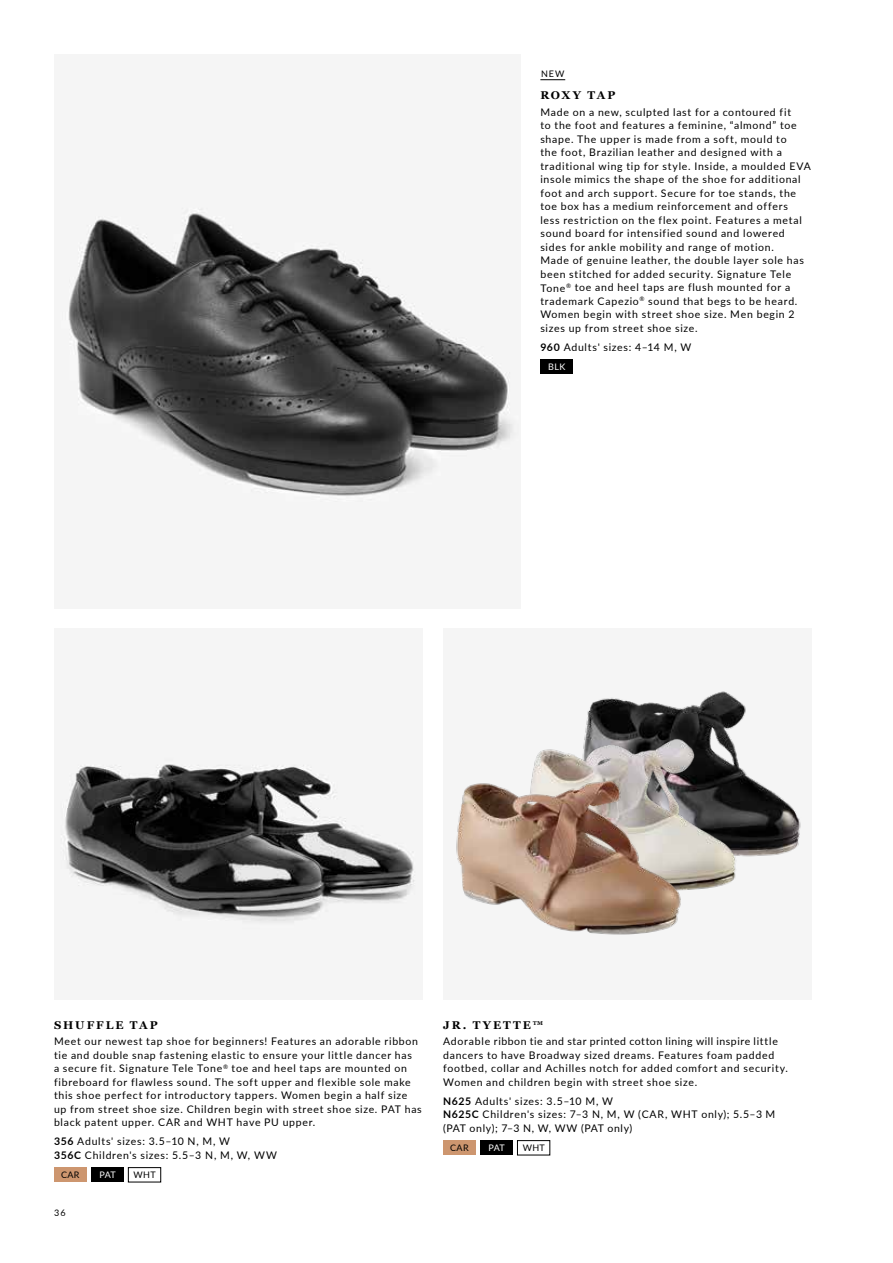
<style>
.page{position:relative;width:893px;height:1263px;background:#fff}
.page>*{position:absolute;margin:0;border:0;box-sizing:border-box;transform-origin:0 0}
.t1{font:700 11.25px "Georgia";letter-spacing:.18em;color:#000}
.t2{font:10.5px/13.5px "Lato";letter-spacing:.07em;color:#000}
.t3{font:9px "Lato";letter-spacing:.04em;color:#000}
.t4{font:9px "Lato";letter-spacing:-.01em;color:#fff}
.s1{font-weight:700}
</style>
<div class="page">
<img style="left:60px;top:757px;width:356px;height:173px">
<div style="left:443px;top:628px;width:369px;height:372px;background:#f5f5f5"></div>
<img style="left:585px;top:691px;width:216px;height:166px">
<img style="left:538px;top:733px;width:206px;height:157px">
<img style="left:456px;top:754px;width:228px;height:181px">
<svg style="left:540px;top:79px;width:25px;height:1px"></svg>
<img style="left:62px;top:207px;width:457px;height:295px">
<div style="left:540px;top:359px;width:33px;height:15px;background:#000"></div>
<div style="left:480px;top:1140px;width:33px;height:15px;background:#000"></div>
<div style="left:443px;top:1140px;width:33px;height:15px;background:#cd966f"></div>
<div style="left:517px;top:1140px;width:33px;height:15px;border:1px solid #000"></div>
<div style="left:91px;top:1167px;width:33px;height:15px;background:#000"></div>
<div style="left:54px;top:1167px;width:33px;height:15px;background:#cd966f"></div>
<div style="left:128px;top:1167px;width:33px;height:15px;border:1px solid #000"></div>
<p class="t3" style="left:541px;top:67px;width:25px">NEW</p>
<p class="t1" style="left:540px;top:87px;width:76px">ROXY TAP</p>
<p class="t2" style="left:540px;top:105px;width:272px">Made on a new, sculpted last for a contoured fit<br>to the foot and features a feminine, “almond” toe shape. The upper is made from a soft, mould to<br>the foot, Brazilian leather and designed with a traditional wing tip for style. Inside, a moulded EVA insole mimics the shape of the shoe for additional foot and arch support. Secure for toe stands, the toe box has a medium reinforcement and offers<br>less restriction on the flex point. Features a metal sound board for intensified sound and lowered sides for ankle mobility and range of motion.<br>Made of genuine leather, the double layer sole has been stitched for added security. Signature Tele Tone<sup>®</sup> toe and heel taps are flush mounted for a trademark Capezio<sup>®</sup> sound that begs to be heard.<br>Women begin with street shoe size. Men begin 2 sizes up from street shoe size.</p>
<p class="t2" style="left:540px;top:340px;width:152px"><span class="s1">960</span> Adults' sizes: 4–14 M, W</p>
<p class="t4" style="left:548px;top:360px;width:19px">BLK</p>
<p class="t1" style="left:54px;top:1016px;width:105px">SHUFFLE TAP</p>
<p class="t2" style="left:54px;top:1034px;width:369px">Meet our newest tap shoe for beginners! Features an adorable ribbon tie and double snap fastening elastic to ensure your little dancer has<br>a secure fit. Signature Tele Tone<sup>®</sup> toe and heel taps are mounted on fibreboard for flawless sound. The soft upper and flexible sole make this shoe perfect for introductory tappers. Women begin a half size up from street shoe size. Children begin with street shoe size. PAT has black patent upper. CAR and WHT have PU upper.</p>
<p class="t2" style="left:54px;top:1134px;width:224px"><span class="s1">356</span> Adults' sizes: 3.5–10 N, M, W<br><span class="s1">356C</span> Children's sizes: 5.5–3 N, M, W, WW</p>
<p class="t3" style="left:61px;top:1168px;width:20px">CAR</p>
<p class="t4" style="left:99px;top:1168px;width:18px">PAT</p>
<p class="t3" style="left:134px;top:1168px;width:24px">WHT</p>
<p class="t3" style="left:54px;top:1206px;width:13px">36</p>
<p class="t1" style="left:443px;top:1016px;width:102px">JR. TYETTE™</p>
<p class="t2" style="left:443px;top:1034px;width:346px">Adorable ribbon tie and star printed cotton lining will inspire little dancers to have Broadway sized dreams. Features foam padded footbed, collar and Achilles notch for added comfort and security.<br>Women and children begin with street shoe size.</p>
<p class="t2" style="left:443px;top:1094px;width:334px"><span class="s1">N625</span> Adults' sizes: 3.5–10 M, W<br><span class="s1">N625C</span> Children's sizes: 7–3 N, M, W (CAR, WHT only); 5.5–3 M (PAT only); 7–3 N, W, WW (PAT only)</p>
<p class="t3" style="left:450px;top:1141px;width:20px">CAR</p>
<p class="t4" style="left:488px;top:1141px;width:18px">PAT</p>
<p class="t3" style="left:523px;top:1141px;width:24px">WHT</p>
</div>
